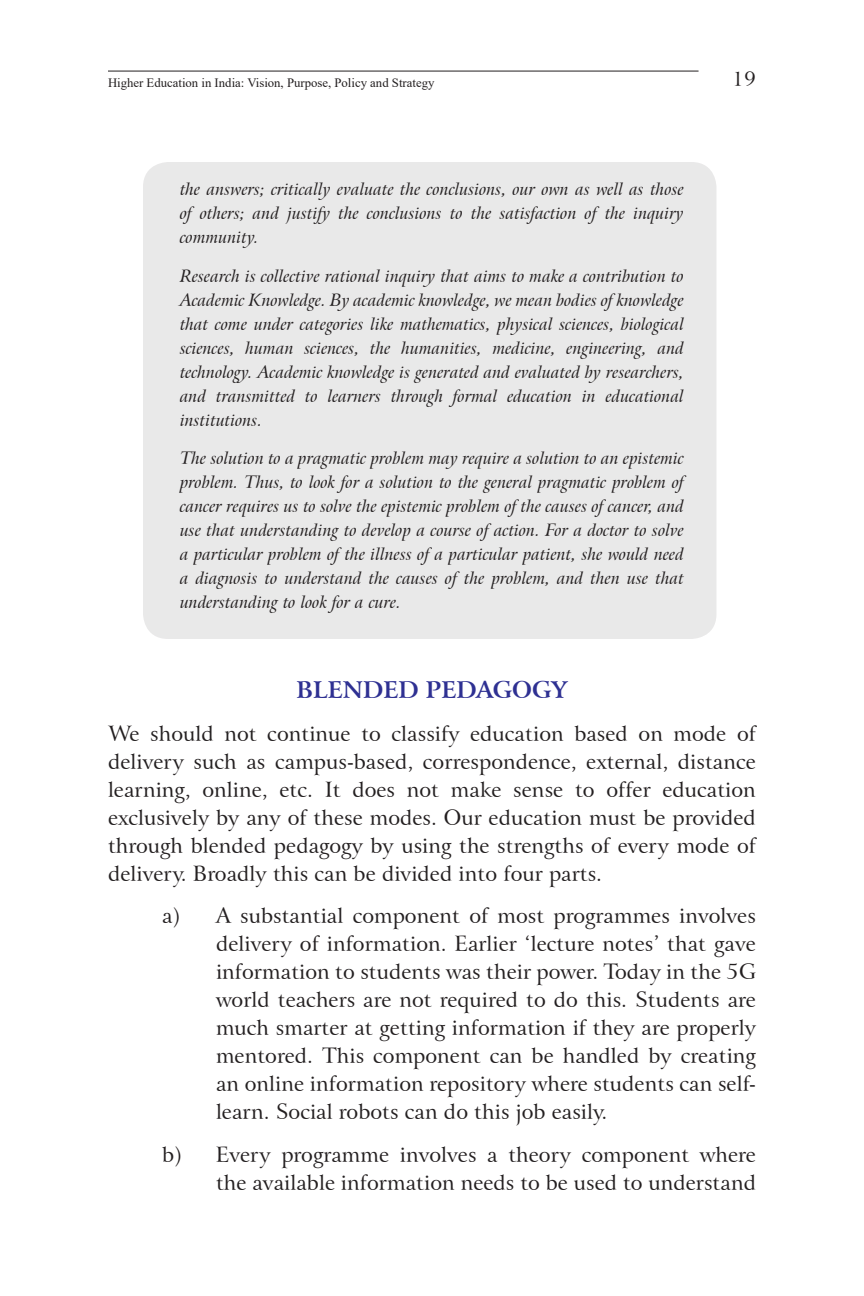
<style>
.page{position:relative;width:864px;height:1296px;background:#fff}
.page>*{position:absolute;margin:0;border:0;box-sizing:border-box;transform-origin:0 0}
.t1{font:700 23px "Arrus BT";color:#2e3092}
.LL_2{font:21px/28px "Arrus BT";color:#231f20;text-align:justify}
.Text{font:21px/28px "Arrus BT";color:#231f20;text-align:justify}
.t2{font:20px "Arrus BT";color:#231f20}
.Text_indent_BOX{font:italic 17px/24px "Arrus BT";color:#231f20;text-align:justify}
.t3{font:12.8px "Times New Roman";color:#231f20}
</style>
<div class="page">
<hr style="left:108px;top:71px;width:591px;height:1px;background:#231f20">
<div style="left:144px;top:163px;width:572px;height:475px;background:#e9e9e9;border-radius:24px"></div>
<div style="left:143px;top:162px;width:574px;height:477px;border:2px solid #231f20;border-radius:24px"></div>
<p class="t3" style="left:108px;top:74px;width:328px">Higher Education in India: Vision, Purpose, Policy and Strategy</p>
<p class="t2" style="left:732px;top:66px;width:25px">19</p>
<p class="Text_indent_BOX" style="left:180px;top:178px;width:505px">the answers; critically evaluate the conclusions, our own as well as those of others; and justify the conclusions to the satisfaction of the inquiry community.</p>
<p class="Text_indent_BOX" style="left:180px;top:264px;width:506px">Research is collective rational inquiry that aims to make a contribution to Academic Knowledge. By academic knowledge, we mean bodies of knowledge that come under categories like mathematics, physical sciences, biological sciences, human sciences, the humanities, medicine, engineering, and technology. Academic knowledge is generated and evaluated by researchers, and transmitted to learners through formal education in educational institutions.</p>
<p class="Text_indent_BOX" style="left:180px;top:447px;width:506px">The solution to a pragmatic problem may require a solution to an epistemic problem. Thus, to look for a solution to the general pragmatic problem of cancer requires us to solve the epistemic problem of the causes of cancer, and use that understanding to develop a course of action. For a doctor to solve a particular problem of the illness of a particular patient, she would need a diagnosis to understand the causes of the problem, and then use that understanding to look for a cure.</p>
<h1 class="t1" style="left:297px;top:676px;width:272px">BLENDED PEDAGOGY</h1>
<p class="Text" style="left:108px;top:720px;width:649px">We should not continue to classify education based on mode of delivery such as campus-based, correspondence, external, distance learning, online, etc. It does not make sense to offer education exclusively by any of these modes. Our education must be provided through blended pedagogy by using the strengths of every mode of delivery. Broadly this can be divided into four parts.</p>
<p class="LL_2" style="left:216px;top:902px;width:542px;text-indent:-54px">a) A substantial component of most programmes involves delivery of information. Earlier ‘lecture notes’ that gave information to students was their power. Today in the 5G world teachers are not required to do this. Students are much smarter at getting information if they are properly mentored. This component can be handled by creating an online information repository where students can self&shy;learn. Social robots can do this job easily.</p>
<p class="LL_2" style="left:162px;top:1141px;width:596px;text-align:right">b) Every programme involves a theory component where the available information needs to be used to understand</p>
</div>
